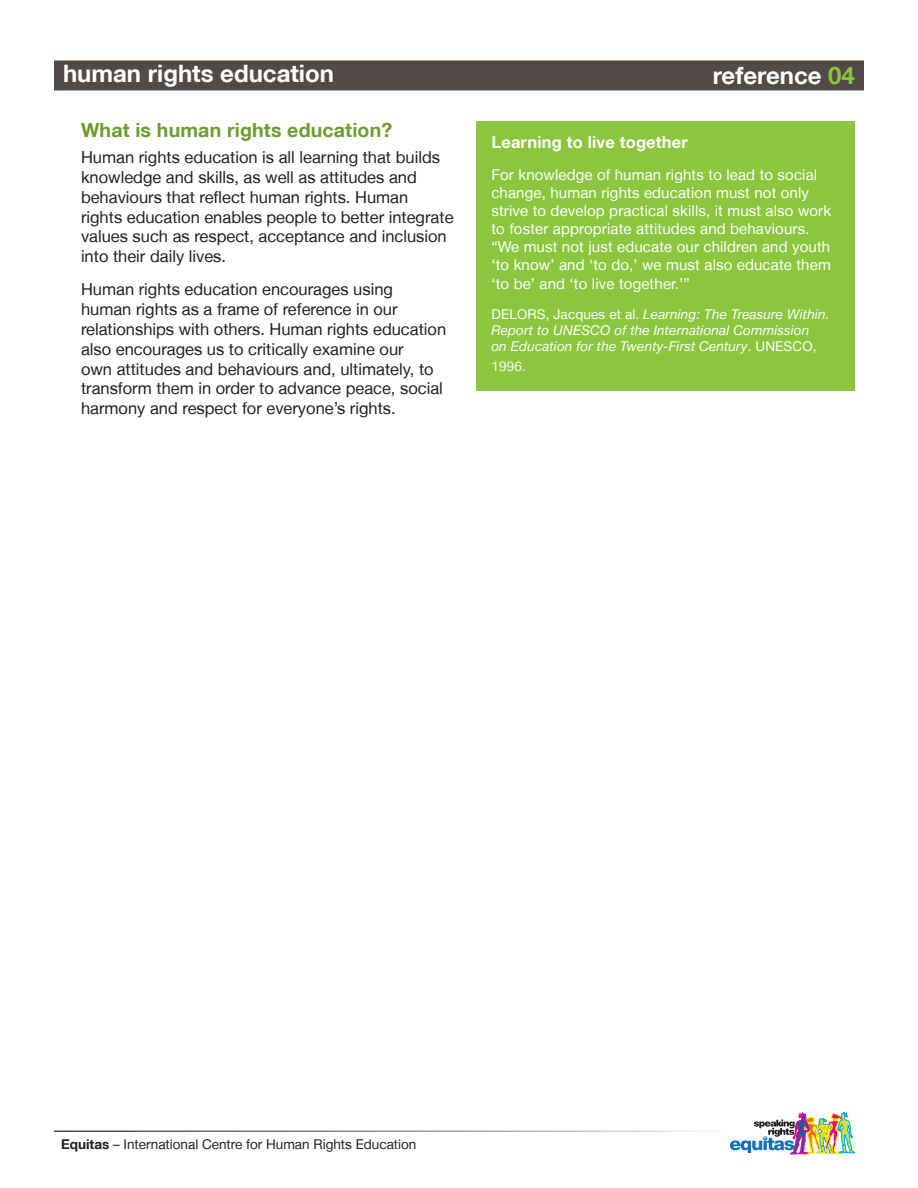
<style>
.page{position:relative;width:918px;height:1188px;background:#fff}
.page>*{position:absolute;margin:0;border:0;box-sizing:border-box;transform-origin:0 0}
.ContenuTexte{font:700 24px "Helvetica Neue LT";color:#fff}
.ContenuTexte-2{font:700 19.5px "Helvetica Neue LT";letter-spacing:.01em;color:#6c9e2f}
.ContenuTexte-3{font:16.5px/19.8px "Helvetica Neue LT";color:#231f20}
.ContenuTexte-4{font:700 16.5px "Helvetica Neue LT";letter-spacing:.01em;color:#fff}
.ContenuTexte-5{font:15px "Helvetica Neue LT";letter-spacing:.01em;color:#fff}
.ContenuTexte-6{font:italic 13.5px/16.2px "Helvetica Neue LT";letter-spacing:.01em;color:#fff}
.t1{font:13.5px "Helvetica Neue LT";color:#231f20}
.ContenuTexte-7{font:13.5px "Helvetica Neue LT";color:#fff}
.s1{color:#8bc63e}
.s2{font-style:normal}
.s3{font-weight:700}
</style>
<div class="page">
<div style="left:54px;top:60px;width:810px;height:30px;background:#524a47"></div>
<img style="left:730px;top:1140px;width:24px;height:12px">
<img style="left:754px;top:1112px;width:102px;height:42px">
<div style="left:477px;top:122px;width:378px;height:269px;background:#8bc63e"></div>
<p class="ContenuTexte" style="left:63px;top:59px;width:273px">human rights education</p>
<p class="ContenuTexte" style="left:713px;top:60px;width:144px">reference <span class="s1">04</span></p>
<p class="ContenuTexte-2" style="left:81px;top:118px;width:313px">What is human rights education?</p>
<p class="ContenuTexte-3" style="left:81px;top:147px;width:374px">Human rights education is all learning that builds knowledge and skills, as well as attitudes and behaviours that reflect human rights. Human rights education enables people to better integrate values such as respect, acceptance and inclusion into their daily lives.</p>
<p class="ContenuTexte-3" style="left:81px;top:279px;width:367px">Human rights education encourages using human rights as a frame of reference in our relationships with others. Human rights education also encourages us to critically examine our<br>own attitudes and behaviours and, ultimately, to transform them in order to advance peace, social harmony and respect for everyone’s rights.</p>
<p class="ContenuTexte-4" style="left:491px;top:132px;width:198px">Learning to live together</p>
<p class="ContenuTexte-5" style="left:491px;top:165px;width:327px">For knowledge of human rights to lead to social</p>
<p class="ContenuTexte-5" style="left:491px;top:183px;width:319px">change, human rights education must not only</p>
<p class="ContenuTexte-5" style="left:491px;top:201px;width:341px">strive to develop practical skills, it must also work</p>
<p class="ContenuTexte-5" style="left:491px;top:219px;width:320px">to foster appropriate attitudes and behaviours.</p>
<p class="ContenuTexte-5" style="left:491px;top:237px;width:340px">“We must not just educate our children and youth</p>
<p class="ContenuTexte-5" style="left:491px;top:255px;width:341px">‘to know’ and ‘to do,’ we must also educate them</p>
<p class="ContenuTexte-5" style="left:491px;top:275px;width:200px">‘to be’ and ‘to live together.’”</p>
<p class="ContenuTexte-6" style="left:491px;top:306px;width:340px"><span class="s2">DELORS, Jacques et al.</span> Learning: The Treasure Within.<br>Report to UNESCO of the International Commission<br>on Education for the Twenty-First Century<span class="s2">. UNESCO,</span></p>
<p class="ContenuTexte-7" style="left:491px;top:358px;width:36px">1996.</p>
<p class="t1" style="left:61px;top:1136px;width:357px"><span class="s3">Equitas</span> – International Centre for Human Rights Education</p>
</div>
